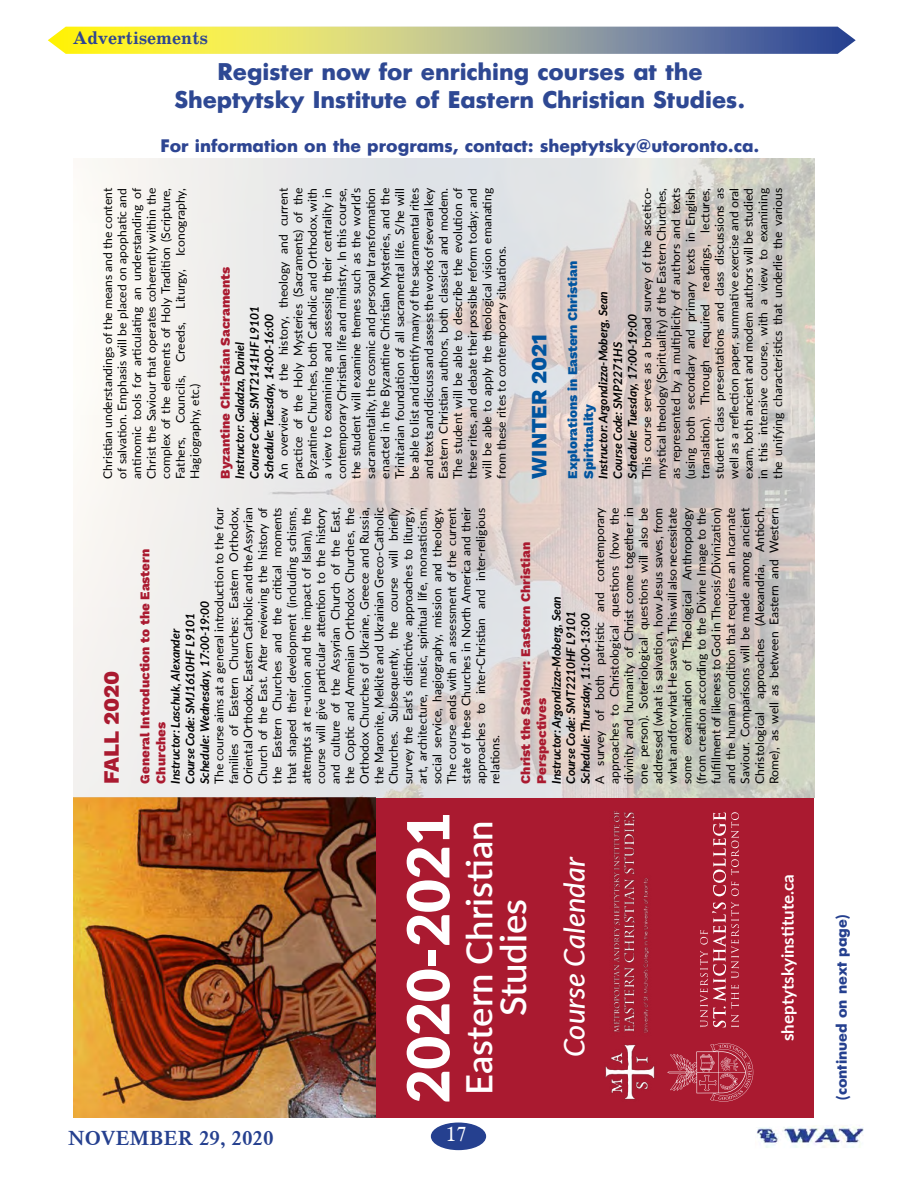
<style>
.page{position:relative;width:918px;height:1188px;background:#fff}
.page>*{position:absolute;margin:0;border:0;box-sizing:border-box;transform-origin:0 0}
.t1{font:900 58.2px "Lato";color:#fff}
.t2{font:600 36.3px "Lato";color:#fff}
.t3{font:italic 500 29.1px "Lato";color:#fff}
.t4{font:700 24px/28.8px "Ukrainian Futuris";color:#2e4893;text-align:center}
.t5{font:800 21.75px "Work Sans";color:#00549f}
.t6{font:800 21.75px "Work Sans";color:#aa1a30}
.t7{font:700 21px "CR Timesky Cyrillic";color:#25408f}
.t8{font:21px "CR Timesky Cyrillic";color:#fff}
.t9{font:700 18px "Ukrainian Futuris";color:#2d4592}
.t10{font:700 18px "Ukrainian School";color:#2d4592}
.t11{font:700 16.95px "Lato";color:#fff}
.t12{font:700 15px "Ukrainian Futuris";color:#25408f}
.t13{font:800 13.35px/16px "Work Sans";color:#aa1a30}
.t14{font:800 13.35px/16px "Work Sans";color:#00549f}
.t15{font:12.15px/14.5px "Lato";color:#000;text-align:justify}
.t16{font:italic 700 12.15px/14.5px "Lato";color:#000}
</style>
<div class="page">
<img style="left:757px;top:1125px;width:107px;height:23px">
<div style="left:432px;top:1123px;width:53px;height:26px;background:#25408f;border-radius:50%"></div>
<div style="left:431px;top:1123px;width:55px;height:27px;border:2px solid #25408f;border-radius:50%"></div>
<svg style="left:48px;top:27px;width:808px;height:27px;background:#b2b77e"></svg>
<div style="left:375px;top:798px;width:439px;height:319px;background:#aa1a30"></div>
<svg style="left:700px;top:902px;width:39px;height:125px"></svg>
<svg style="left:713px;top:812px;width:26px;height:84px"></svg>
<svg style="left:667px;top:1043px;width:86px;height:59px"></svg>
<img style="left:605px;top:811px;width:50px;height:289px">
<img style="left:73px;top:798px;width:302px;height:319px">
<img style="left:73px;top:158px;width:741px;height:640px">
<h3 class="t10" style="left:73px;top:29px;width:137px">Advertisements</h3>
<h3 class="t4" style="left:175px;top:57px;width:572px">Register now for enriching courses at the<br>Sheptytsky Institute of Eastern Christian Studies.</h3>
<h3 class="t9" style="left:161px;top:135px;width:600px">For information on the programs, contact: sheptytsky@utoronto.ca.</h3>
<p class="t15" style="left:100px;top:479px;width:292px;rotate:-90deg">Christian understandings of the means and the content of salvation. Emphasis will be placed on apophatic and antinomic tools for articulating an understanding of Christ the Saviour that operates coherently within the complex of the elements of Holy Tradition (Scripture, Fathers, Councils, Creeds, Liturgy, Iconography, Hagiography, etc.)</p>
<p class="t15" style="left:276px;top:479px;width:292px;rotate:-90deg">An overview of the history, theology and current practice of the Holy Mysteries (Sacraments) of the Byzantine Churches, both Catholic and Orthodox, with a view to examining and assessing their centrality in contemporary Christian life and ministry. In this course, the student will examine themes such as the world’s sacramentality, the cosmic and personal transformation enacted in the Byzantine Christian Mysteries, and the Trinitarian foundation of all sacramental life. S/he will be able to list and identify many of the sacramental rites and texts and discuss and assess the works of several key Eastern Christian authors, both classical and modem.<br>The student will be able to describe the evolution of these rites, and debate their possible reform today; and will be able to apply the theological vision emanating from these rites to contemporary situations.</p>
<p class="t13" style="left:218px;top:479px;width:213px;rotate:-90deg">Byzantine Christian Sacraments</p>
<p class="t16" style="left:232px;top:479px;width:174px;rotate:-90deg">Instructor: Galadza, Daniel<br>Course Code: SMT2141HF L9101<br>Schedule: Tuesday, 14:00-16:00</p>
<h3 class="t6" style="left:99px;top:784px;width:115px;rotate:-90deg">FALL 2020</h3>
<p class="t15" style="left:211px;top:784px;width:278px;rotate:-90deg">The course aims at a general introduction to the four families of Eastern Churches: Eastern Orthodox, Oriental Orthodox, Eastern Catholic and the Assyrian Church of the East. After reviewing the history of the Eastern Churches and the critical moments that shaped their development (including schisms, attempts at re-union and the impact of Islam), the course will give particular attention to the history and culture of the Assyrian Church of the East, the Coptic and Armenian Orthodox Churches, the Orthodox Churches of Ukraine, Greece and Russia, the Maronite, Melkite and Ukrainian Greco-Catholic Churches. Subsequently, the course will briefly survey the East’s distinctive approaches to liturgy, art, architecture, music, spiritual life, monasticism, social service, hagiography, mission and theology.<br>The course ends with an assessment of the current state of these Churches in North America and their approaches to inter-Christian and inter-religious relations.</p>
<p class="t13" style="left:138px;top:784px;width:236px;rotate:-90deg">General Introduction to the Eastern<br>Churches</p>
<p class="t16" style="left:168px;top:784px;width:185px;rotate:-90deg">Instructor: Laschuk, Alexander<br>Course Code: SMJ1610HF L9101<br>Schedule: Wednesday, 17:00-19:00</p>
<h3 class="t5" style="left:527px;top:479px;width:146px;rotate:-90deg">WINTER 2021</h3>
<p class="t15" style="left:639px;top:479px;width:292px;rotate:-90deg">This course serves as a broad survey of the ascetico&shy;mystical theology (Spirituality) of the Eastern Churches, as represented by a multiplicity of authors and texts (using both secondary and primary texts in English translation). Through required readings, lectures, student class presentations and class discussions as well as a reflection paper, summative exercise and oral exam, both ancient and modem authors will be studied in this intensive course, with a view to examining the unifying characteristics that underlie the various</p>
<p class="t14" style="left:565px;top:479px;width:219px;rotate:-90deg">Explorations in Eastern Christian<br>Spirituality</p>
<p class="t16" style="left:595px;top:479px;width:189px;rotate:-90deg">Instructor: Argondizza-Moberg, Sean<br>Course Code: SMP2271HS<br>Schedule: Tuesday, 17:00-19:00</p>
<p class="t15" style="left:592px;top:784px;width:278px;rotate:-90deg">A survey of both patristic and contemporary approaches to Christological questions (how the divinity and humanity of Christ come together in one person). Soteriological questions will also be addressed (what is salvation, how Jesus saves, from what and for what He saves}. This will also necessitate some examination of Theological Anthropology (from creation according to the Divine Image to the fulfillment of likeness to God in Theosis/Divinization) and the human condition that requires an Incarnate Saviour. Comparisons will be made among ancient Christological approaches (Alexandria, Antioch, Rome), as well as between Eastern and Western</p>
<p class="t13" style="left:518px;top:784px;width:243px;rotate:-90deg">Christ the Saviour: Eastern Christian<br>Perspectives</p>
<p class="t16" style="left:548px;top:784px;width:189px;rotate:-90deg">Instructor: Argondizza-Moberg, Sean<br>Course Code: SMT2210HF L9101<br>Schedule: Thursday, 11:00-13:00</p>
<h1 class="t1" style="left:384px;top:1103px;width:293px;rotate:-90deg">2020-2021</h1>
<h2 class="t2" style="left:453px;top:1095px;width:276px;rotate:-90deg">Eastern Christian</h2>
<h2 class="t2" style="left:487px;top:1016px;width:119px;rotate:-90deg">Studies</h2>
<h3 class="t7" style="left:68px;top:1127px;width:207px">NOVEMBER 29, 2020</h3>
<h3 class="t8" style="left:446px;top:1122px;width:22px">17</h3>
<h3 class="t3" style="left:553px;top:1057px;width:202px;rotate:-90deg">Course Calendar</h3>
<h3 class="t11" style="left:775px;top:1041px;width:168px;rotate:-90deg">sheptytskyinstitute.ca</h3>
<p class="t12" style="left:833px;top:1100px;width:186px;rotate:-90deg">(continued on next page)</p>
</div>
